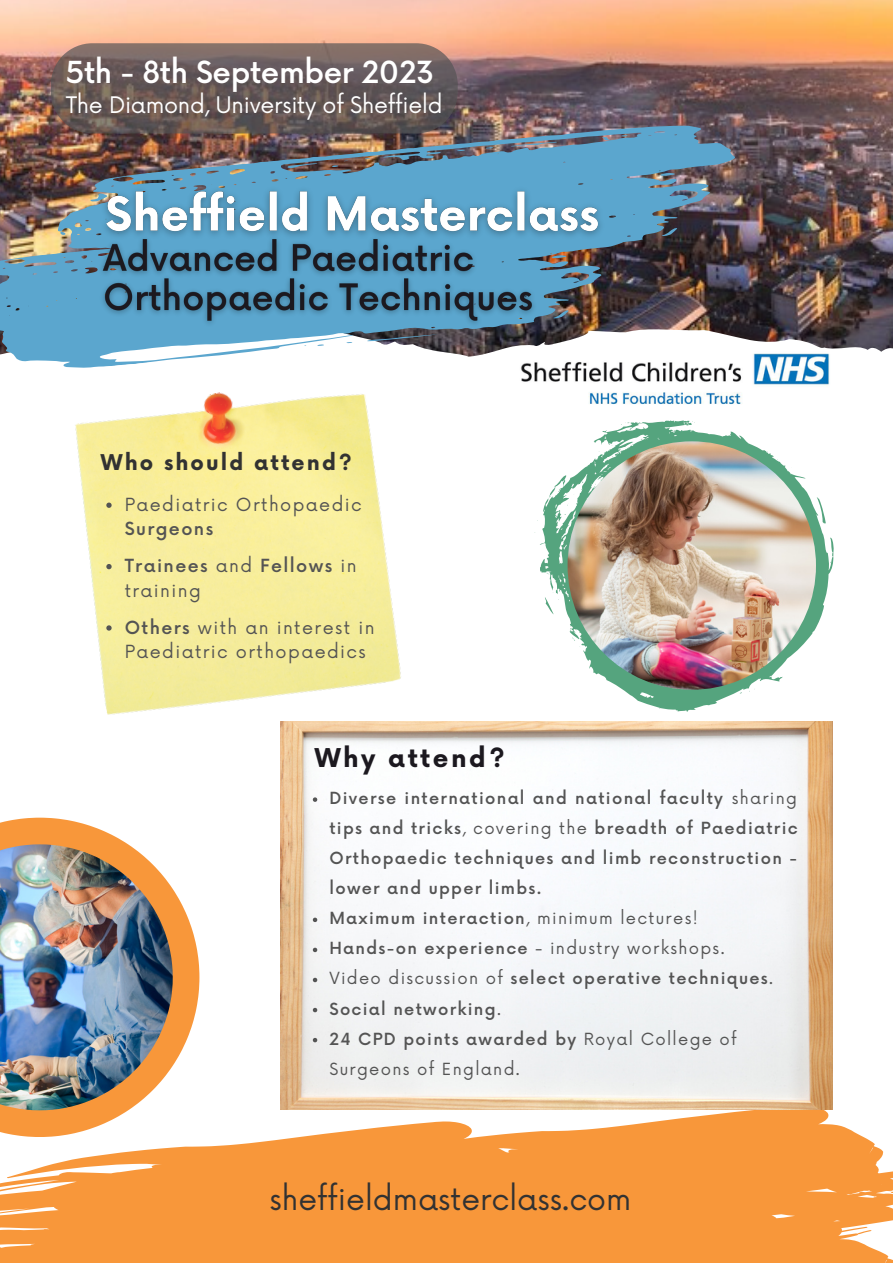
<style>
.page{position:relative;width:893px;height:1264px;background:#fff}
.page>*{position:absolute;margin:0;border:0;box-sizing:border-box;transform-origin:0 0}
.t1{font:30px "Now";color:#323232}
.t2{font:500 29.7px "Now";letter-spacing:-.015em;color:#fff}
.t3{font:700 25.2px "Now";letter-spacing:.1em;color:#1c191f}
.t4{font:22.2px "Now";letter-spacing:-.01em;color:#fff}
.t5{font:700 21.15px "Now";letter-spacing:.1em;color:#323232}
.t6{font:17.7px/24.3px "Now";letter-spacing:.08em;color:#545454}
.t7{font:500 17.7px/24.3px "Now";letter-spacing:.08em;color:#545454}
.t8{font:500 16.35px/30px "Now";letter-spacing:.08em;color:#545454;text-align:justify}
.t9{font:16.35px/30px "Now";letter-spacing:.08em;color:#545454}
.s1{font-weight:500}
.s2{font-weight:400}
</style>
<div class="page">
<svg style="left:534px;top:420px;width:299px;height:292px"></svg>
<img style="left:567px;top:441px;width:248px;height:248px;border-radius:50%">
<img style="left:522px;top:358px;width:308px;height:47px">
<img style="left:0;top:0;width:892px;height:358px">
<img style="left:53px;top:117px;width:690px;height:181px">
<svg style="left:89px;top:193px;width:5px;height:7px"></svg>
<svg style="left:661px;top:228px;width:17px;height:8px"></svg>
<svg style="left:660px;top:172px;width:15px;height:4px"></svg>
<svg style="left:287px;top:163px;width:30px;height:6px"></svg>
<svg style="left:510px;top:141px;width:47px;height:6px"></svg>
<svg style="left:601px;top:137px;width:9px;height:4px"></svg>
<svg style="left:457px;top:149px;width:8px;height:2px"></svg>
<svg style="left:485px;top:147px;width:8px;height:2px"></svg>
<svg style="left:621px;top:135px;width:7px;height:2px"></svg>
<svg style="left:331px;top:160px;width:17px;height:7px"></svg>
<img style="left:0;top:200px;width:634px;height:181px">
<svg style="left:367px;top:333px;width:71px;height:9px"></svg>
<svg style="left:552px;top:310px;width:17px;height:8px"></svg>
<svg style="left:317px;top:344px;width:7px;height:2px"></svg>
<svg style="left:0;top:1136px;width:260px;height:126px;fill:#f8973a"></svg>
<svg style="left:260px;top:1103px;width:632px;height:159px;background:#f8a452"></svg>
<img style="left:45px;top:362px;width:381px;height:353px">
<svg style="left:106px;top:502px;width:6px;height:6px"></svg>
<svg style="left:106px;top:564px;width:6px;height:5px"></svg>
<svg style="left:106px;top:625px;width:6px;height:5px"></svg>
<svg style="left:0;top:817px;width:199px;height:319px"></svg>
<img style="left:0;top:844px;width:173px;height:266px">
<svg style="left:51px;top:43px;width:406px;height:90px;background:#6c5d5a"></svg>
<img style="left:94px;top:180px;width:517px;height:79px">
<img style="left:94px;top:230px;width:449px;height:102px">
<img style="left:280px;top:721px;width:552px;height:388px">
<svg style="left:313px;top:797px;width:4px;height:4px"></svg>
<svg style="left:313px;top:917px;width:4px;height:5px"></svg>
<svg style="left:313px;top:947px;width:4px;height:5px"></svg>
<svg style="left:313px;top:977px;width:4px;height:5px"></svg>
<svg style="left:313px;top:1007px;width:4px;height:5px"></svg>
<svg style="left:313px;top:1037px;width:4px;height:5px"></svg>
<p class="t2" style="left:66px;top:56px;width:370px">5th - 8th September 2023</p>
<p class="t4" style="left:66px;top:93px;width:378px">The Diamond, University of Sheffield</p>
<p class="t5" style="left:101px;top:451px;width:252px">Who should attend?</p>
<p class="t6" style="left:125px;top:493px;width:238px">Paediatric Orthopaedic<br><span class="s1">Surgeons</span></p>
<p class="t7" style="left:125px;top:555px;width:233px">Trainees <span class="s2">and</span> Fellows <span class="s2">in training</span></p>
<p class="t6" style="left:125px;top:616px;width:251px"><span class="s1">Others</span> with an interest in<br>Paediatric orthopaedics</p>
<p class="t3" style="left:315px;top:744px;width:192px">Why attend?</p>
<p class="t8" style="left:329px;top:784px;width:470px">Diverse international and national faculty <span class="s2">sharing </span>tips and tricks<span class="s2">, covering the</span> breadth of Paediatric Orthopaedic techniques and limb reconstruction - lower and upper limbs.</p>
<p class="t8" style="left:329px;top:904px;width:370px">Maximum interaction<span class="s2">, minimum lectures!</span></p>
<p class="t9" style="left:329px;top:934px;width:396px"><span class="s1">Hands-on experience</span> - industry workshops.</p>
<p class="t8" style="left:329px;top:964px;width:445px"><span class="s2">Video discussion of</span> select operative techniques<span class="s2">.</span></p>
<p class="t8" style="left:329px;top:994px;width:173px">Social networking<span class="s2">.</span></p>
<p class="t9" style="left:329px;top:1024px;width:409px"><span class="s1">24 CPD points awarded by</span> Royal College of<br>Surgeons of England.</p>
<p class="t1" style="left:269px;top:1182px;width:363px">sheffieldmasterclass.com</p>
</div>
